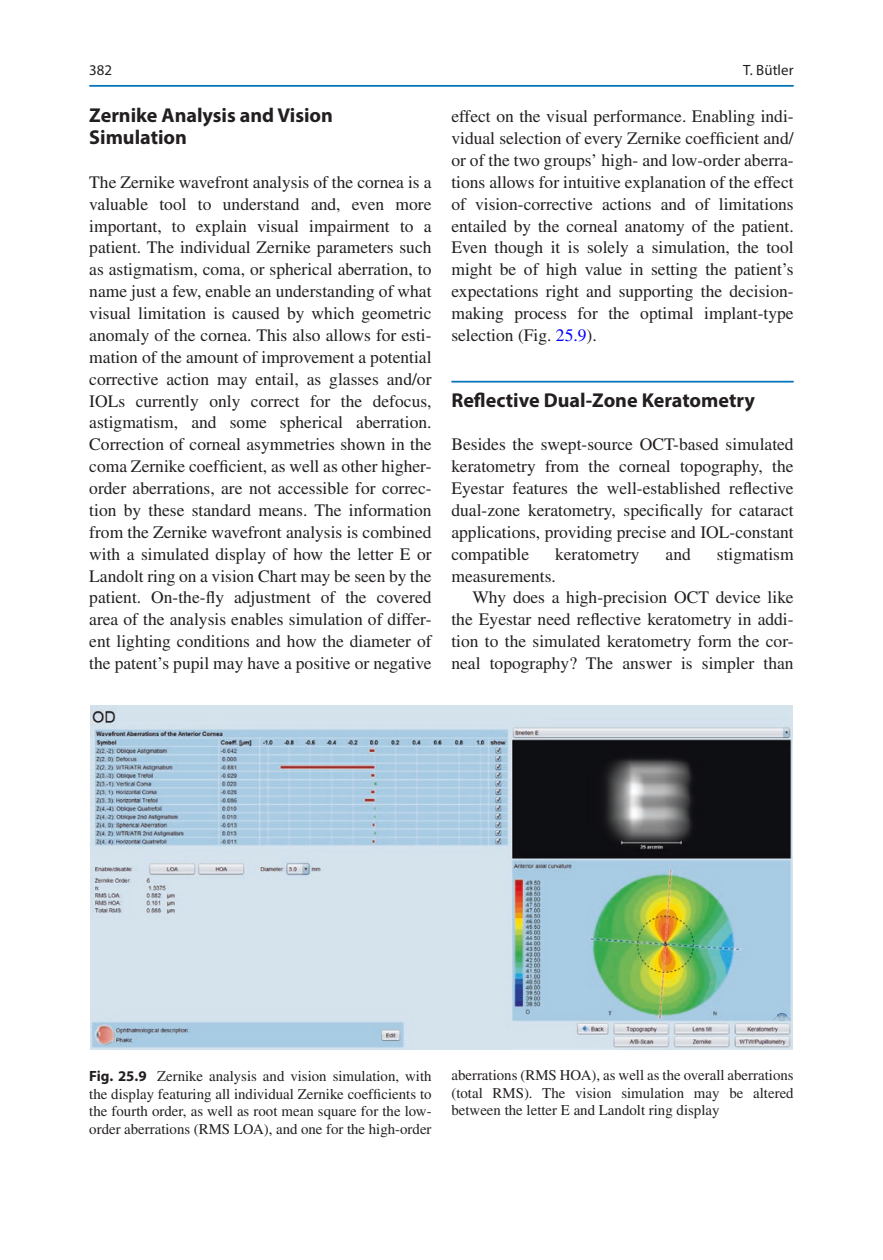
<style>
.page{position:relative;width:883px;height:1260px;background:#fff}
.page>*{position:absolute;margin:0;border:0;box-sizing:border-box;transform-origin:0 0}
.t1{font:700 20.12px/21.9px "Myriad Pro";color:#231f20}
.t2{font:17.5px/21.9px "Times LT Std";color:#231f20;text-align:justify}
.t3{font:14.88px/17.5px "Times LT Std";color:#231f20;text-align:justify}
.t4{font:14.88px "Myriad Pro";letter-spacing:.005em;color:#231f20}
.s1{color:#0000fa}
.s2{font-family:"Myriad Pro";font-weight:700}
</style>
<div class="page">
<hr style="left:451px;top:381px;width:343px;height:2px;background:#0073bc">
<img style="left:91px;top:705px;width:701px;height:345px">
<hr style="left:89px;top:85px;width:705px;height:2px;background:#0073bc">
<p class="t4" style="left:89px;top:61px;width:24px">382</p>
<p class="t1" style="left:89px;top:104px;width:245px">Zernike Analysis and Vision<br>Simulation</p>
<p class="t2" style="left:89px;top:171px;width:344px">The Zernike wavefront analysis of the cornea is a valuable tool to understand and, even more important, to explain visual impairment to a patient. The individual Zernike parameters such as astigmatism, coma, or spherical aberration, to name just a few, enable an understanding of what visual limitation is caused by which geometric anomaly of the cornea. This also allows for esti&shy;mation of the amount of improvement a potential corrective action may entail, as glasses and/or IOLs currently only correct for the defocus, astigmatism, and some spherical aberration.<br>Correction of corneal asymmetries shown in the coma Zernike coefficient, as well as other higher&shy;order aberrations, are not accessible for correc&shy;tion by these standard means. The information from the Zernike wavefront analysis is combined with a simulated display of how the letter E or Landolt ring on a vision Chart may be seen by the patient. On-the-fly adjustment of the covered area of the analysis enables simulation of differ&shy;ent lighting conditions and how the diameter of the patent’s pupil may have a positive or negative</p>
<p class="t4" style="left:743px;top:61px;width:52px">T. Bütler</p>
<p class="t2" style="left:451px;top:105px;width:344px">effect on the visual performance. Enabling indi&shy;vidual selection of every Zernike coefficient and/ or of the two groups’ high- and low-order aberra&shy;tions allows for intuitive explanation of the effect of vision-corrective actions and of limitations entailed by the corneal anatomy of the patient.<br>Even though it is solely a simulation, the tool might be of high value in setting the patient’s expectations right and supporting the decision&shy;making process for the optimal implant-type selection (Fig. <span class="s1">25.9</span>).</p>
<p class="t1" style="left:451px;top:388px;width:305px">Reflective Dual-Zone Keratometry</p>
<p class="t2" style="left:451px;top:433px;width:344px">Besides the swept-source OCT-based simulated keratometry from the corneal topography, the Eyestar features the well-established reflective dual-zone keratometry, specifically for cataract applications, providing precise and IOL-constant compatible</p>
<p class="t2" style="left:555px;top:543px;width:86px">keratometry</p>
<p class="t2" style="left:666px;top:543px;width:27px">and</p>
<p class="t2" style="left:717px;top:543px;width:78px">stigmatism</p>
<p class="t2" style="left:451px;top:565px;width:106px">measurements.</p>
<p class="t2" style="left:472px;top:587px;width:323px">Why does a high-precision OCT device like</p>
<p class="t2" style="left:451px;top:608px;width:344px">the Eyestar need reflective keratometry in addi-</p>
<p class="t2" style="left:451px;top:630px;width:344px">tion to the simulated keratometry form the cor-</p>
<p class="t2" style="left:451px;top:652px;width:344px">neal topography? The answer is simpler than</p>
<p class="t3" style="left:89px;top:1067px;width:344px"><span class="s2">Fig. 25.9</span> Zernike analysis and vision simulation, with the display featuring all individual Zernike coefficients to the fourth order, as well as root mean square for the low&shy;order aberrations (RMS LOA), and one for the high-order</p>
<p class="t3" style="left:451px;top:1067px;width:344px">aberrations (RMS HOA), as well as the overall aberrations (total RMS). The vision simulation may be altered between the letter E and Landolt ring display</p>
</div>
